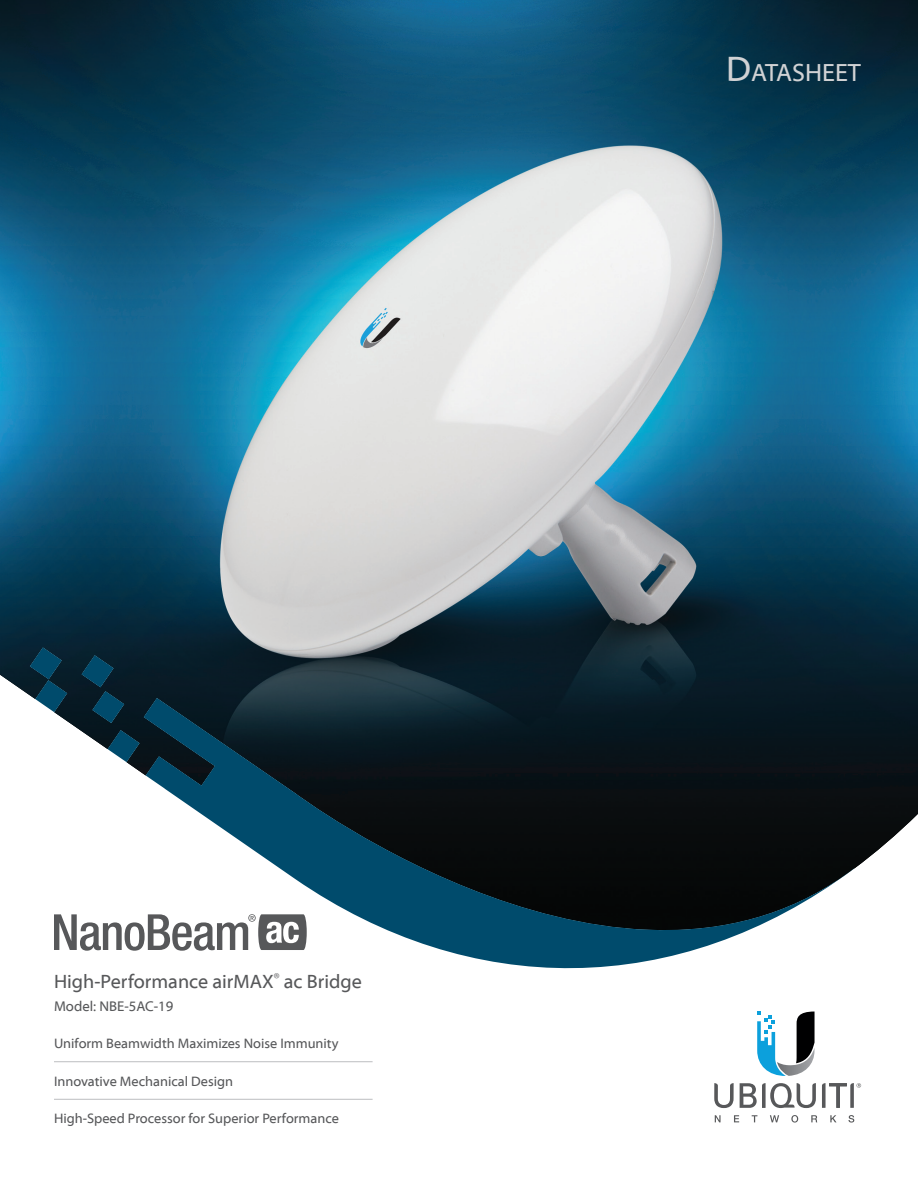
<style>
.page{position:relative;width:918px;height:1188px;background:#fff}
.page>*{position:absolute;margin:0;border:0;box-sizing:border-box;transform-origin:0 0}
.t1{font:25.2px "Myriad Web Pro";color:#d1d2d4}
.t2{font:19.5px "Myriad Web Pro";color:#57585a}
.t3{font:14.25px "Myriad Web Pro";color:#57585a}
.t4{font:13.8px "Myriad Web Pro";color:#57585a}
.s1{font-size:36px}
</style>
<div class="page">
<img style="left:0;top:0;width:918px;height:868px">
<svg style="left:81px;top:655px;width:43px;height:68px;background:#052d40"></svg>
<svg style="left:108px;top:730px;width:32px;height:32px"></svg>
<svg style="left:144px;top:698px;width:711px;height:271px"></svg>
<svg style="left:30px;top:647px;width:37px;height:65px;background:#194559"></svg>
<svg style="left:54px;top:914px;width:253px;height:37px"></svg>
<hr style="left:54px;top:1061px;width:319px;height:1px;background:#bcbdc0">
<hr style="left:54px;top:1099px;width:319px;height:1px;background:#bcbdc0">
<svg style="left:757px;top:1011px;width:58px;height:65px"></svg>
<svg style="left:714px;top:1083px;width:20px;height:25px"></svg>
<svg style="left:740px;top:1083px;width:76px;height:25px"></svg>
<svg style="left:715px;top:1115px;width:6px;height:7px"></svg>
<svg style="left:734px;top:1115px;width:5px;height:7px"></svg>
<svg style="left:752px;top:1115px;width:5px;height:7px"></svg>
<svg style="left:770px;top:1115px;width:9px;height:7px"></svg>
<svg style="left:791px;top:1115px;width:7px;height:8px"></svg>
<svg style="left:811px;top:1115px;width:6px;height:7px"></svg>
<svg style="left:830px;top:1115px;width:6px;height:7px"></svg>
<svg style="left:848px;top:1115px;width:6px;height:8px"></svg>
<svg style="left:822px;top:1083px;width:39px;height:25px"></svg>
<h2 class="t2" style="left:54px;top:971px;width:310px">High-Performance airMAX<sup>®</sup> ac Bridge</h2>
<p class="t3" style="left:54px;top:999px;width:121px">Model: NBE‑5AC-19</p>
<p class="t4" style="left:54px;top:1036px;width:286px">Uniform Beamwidth Maximizes Noise Immunity</p>
<p class="t4" style="left:54px;top:1074px;width:181px">Innovative Mechanical Design</p>
<p class="t4" style="left:54px;top:1111px;width:287px">High-Speed Processor for Superior Performance</p>
<h1 class="t1" style="left:726px;top:59px;width:136px"><span class="s1">D</span>ATASHEET</h1>
</div>
